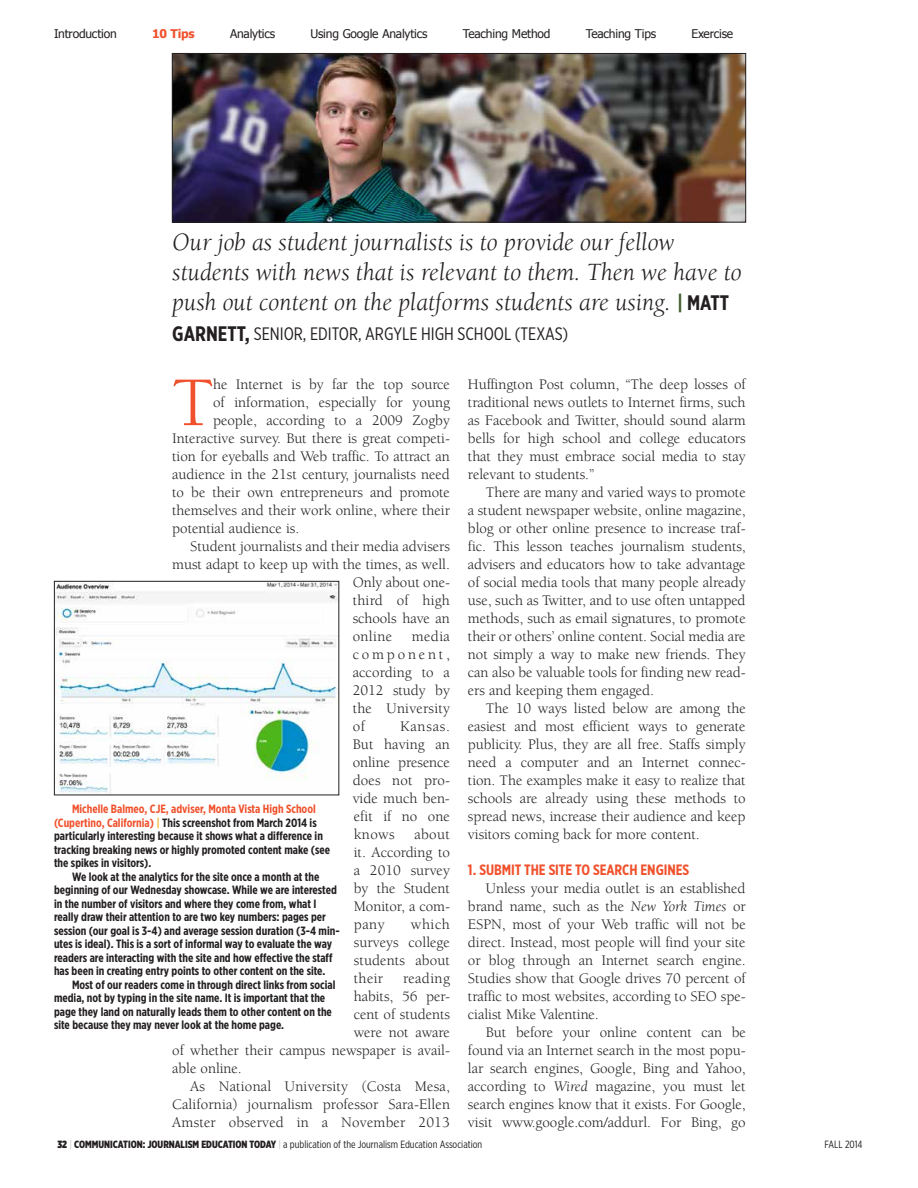
<style>
.page{position:relative;width:918px;height:1188px;background:#fff}
.page>*{position:absolute;margin:0;border:0;box-sizing:border-box;transform-origin:0 0}
.t1{font:71.7px "Berkeley";color:#f0512c}
.t2{font:italic 25.5px/30px "Berkeley";color:#231f20}
.t3{font:18px "Gotham X Narrow";color:#231f20}
.t4{font:15px/18px "Berkeley";letter-spacing:-.005em;color:#231f20;text-align:justify}
.t5{font:700 15px "Gotham X Narrow";letter-spacing:-.005em;color:#f0512c}
.t6{font:15px "Berkeley";letter-spacing:.015em;color:#231f20}
.t7{font:15px "Berkeley";letter-spacing:.025em;color:#231f20}
.t8{font:700 12px/13.5px "Gotham X Narrow";color:#231f20}
.t9{font:12px "Tahoma";letter-spacing:-.015em;color:#231f20}
.t10{font:700 12px "Tahoma";letter-spacing:-.015em;color:#f0512c}
.t11{font:10.5px "Gotham X Narrow";color:#231f20}
.s1{font-family:"Gotham X Narrow";font-weight:700;font-style:normal;font-size:21px;color:#415c2a}
.s2{font-family:"Gotham X Narrow";font-weight:700;font-style:normal;font-size:21px}
.s3{font-weight:700;font-size:21px}
.s4{font-style:italic}
.s5{color:#f0512c}
.s6{color:#f4b642}
.s7{font-weight:900}
.s8{color:#bcbdc0}
</style>
<div class="page">
<img style="left:174px;top:55px;width:570px;height:165px">
<div style="left:172px;top:53px;width:574px;height:169px;border:1px solid #231f20"></div>
<img style="left:56px;top:583px;width:281px;height:210px">
<div style="left:54px;top:581px;width:285px;height:214px;border:1px solid #231f20"></div>
<p class="t9" style="left:54px;top:26px;width:64px">Introduction</p>
<p class="t10" style="left:152px;top:26px;width:44px">10 Tips</p>
<p class="t9" style="left:230px;top:26px;width:47px">Analytics</p>
<p class="t9" style="left:310px;top:26px;width:119px">Using Google Analytics</p>
<p class="t9" style="left:463px;top:26px;width:89px">Teaching Method</p>
<p class="t9" style="left:586px;top:26px;width:72px">Teaching Tips</p>
<p class="t9" style="left:691px;top:26px;width:43px">Exercise</p>
<h2 class="t2" style="left:172px;top:228px;width:571px">Our job as student journalists is to provide our fellow students with news that is relevant to them. Then we have to push out content on the platforms students are using. <span class="s1">|</span> <span class="s2">MATT</span></h2>
<p class="t3" style="left:172px;top:323px;width:397px"><span class="s3">GARNETT,</span> SENIOR, EDITOR, ARGYLE HIGH SCHOOL (TEXAS)</p>
<h1 class="t1" style="left:172px;top:365px;width:43px">T</h1>
<p class="t4" style="left:213px;top:376px;width:238px">he Internet is by far the top source</p>
<p class="t4" style="left:468px;top:376px;width:279px">Huffington Post column, “The deep losses of traditional news outlets to Internet firms, such as Facebook and Twitter, should sound alarm bells for high school and college educators that they must embrace social media to stay relevant to students.”</p>
<p class="t4" style="left:468px;top:484px;width:279px;text-indent:18px">There are many and varied ways to promote a student newspaper website, online magazine, blog or other online presence to increase traf&shy;fic. This lesson teaches journalism students, advisers and educators how to take advantage of social media tools that many people already use, such as Twitter, and to use often untapped methods, such as email signatures, to promote their or others’ online content. Social media are not simply a way to make new friends. They can also be valuable tools for finding new read&shy;ers and keeping them engaged.</p>
<p class="t4" style="left:468px;top:700px;width:279px;text-indent:18px">The 10 ways listed below are among the easiest and most efficient ways to generate publicity. Plus, they are all free. Staffs simply need a computer and an Internet connec&shy;tion. The examples make it easy to realize that schools are already using these methods to spread news, increase their audience and keep visitors coming back for more content.</p>
<p class="t5" style="left:468px;top:861px;width:223px">1. SUBMIT THE SITE TO SEARCH ENGINES</p>
<p class="t4" style="left:468px;top:880px;width:279px;text-indent:18px">Unless your media outlet is an established brand name, such as the <span class="s4">New York Times</span> or ESPN, most of your Web traffic will not be direct. Instead, most people will find your site or blog through an Internet search engine.<br>Studies show that Google drives 70 percent of traffic to most websites, according to SEO spe&shy;cialist Mike Valentine.</p>
<p class="t4" style="left:468px;top:1024px;width:279px;text-indent:18px">But before your online content can be found via an Internet search in the most popu&shy;lar search engines, Google, Bing and Yahoo, according to <span class="s4">Wired</span> magazine, you must let search engines know that it exists. For Google, visit www.google.com/addurl. For Bing, go</p>
<p class="t4" style="left:213px;top:394px;width:238px">of information, especially for young</p>
<p class="t4" style="left:213px;top:412px;width:238px">people, according to a 2009 Zogby</p>
<p class="t4" style="left:172px;top:430px;width:279px">Interactive survey. But there is great competi-</p>
<p class="t4" style="left:172px;top:448px;width:279px">tion for eyeballs and Web traffic. To attract an</p>
<p class="t4" style="left:172px;top:466px;width:279px">audience in the 21st century, journalists need</p>
<p class="t4" style="left:172px;top:484px;width:279px">to be their own entrepreneurs and promote</p>
<p class="t4" style="left:172px;top:502px;width:279px">themselves and their work online, where their</p>
<p class="t4" style="left:172px;top:520px;width:128px">potential audience is.</p>
<p class="t4" style="left:190px;top:538px;width:261px">Student journalists and their media advisers</p>
<p class="t4" style="left:172px;top:556px;width:279px">must adapt to keep up with the times, as well.</p>
<p class="t4" style="left:353px;top:574px;width:99px">Only about one-</p>
<p class="t6" style="left:353px;top:593px;width:99px">third of high</p>
<p class="t4" style="left:353px;top:610px;width:99px">schools have an</p>
<p class="t4" style="left:353px;top:628px;width:41px">online</p>
<p class="t4" style="left:353px;top:628px;width:99px;text-indent:59px">media component, according to a 2012 study by the University of</p>
<p class="t4" style="left:353px;top:718px;width:99px;text-indent:47px">Kansas.<br>But having an online presence does not pro&shy;vide much ben&shy;efit if no one knows</p>
<p class="t8" style="left:54px;top:802px;width:278px;text-indent:18px"><span class="s5">Michelle Balmeo, CJE, adviser, Monta Vista High School (Cupertino, California)</span> <span class="s6">|</span> This screenshot from March 2014 is particularly interesting because it shows what a difference in tracking breaking news or highly promoted content make (see the spikes in visitors).</p>
<p class="t8" style="left:54px;top:869px;width:287px;text-indent:18px">We look at the analytics for the site once a month at the beginning of our Wednesday showcase. While we are interested in the number of visitors and where they come from, what I really draw their attention to are two key numbers: pages per session (our goal is 3-4) and average session duration (3-4 min&shy;utes is ideal). This is a sort of informal way to evaluate the way readers are interacting with the site and how effective the staff has been in creating entry points to other content on the site.</p>
<p class="t8" style="left:54px;top:977px;width:283px;text-indent:18px">Most of our readers come in through direct links from social media, not by typing in the site name. It is important that the page they land on naturally leads them to other content on the site because they may never look at the home page.</p>
<p class="t4" style="left:354px;top:826px;width:98px;text-indent:61px">about it. According to a 2010 survey by the Student Monitor, a com&shy;pany</p>
<p class="t4" style="left:354px;top:916px;width:98px;text-indent:57px">which surveys college students about their</p>
<p class="t7" style="left:403px;top:971px;width:48px">reading</p>
<p class="t4" style="left:354px;top:988px;width:98px">habits, 56 per-</p>
<p class="t4" style="left:354px;top:1006px;width:98px">cent of students</p>
<p class="t4" style="left:354px;top:1024px;width:98px">were not aware</p>
<p class="t4" style="left:172px;top:1042px;width:279px">of whether their campus newspaper is avail-</p>
<p class="t4" style="left:172px;top:1060px;width:71px">able online.</p>
<p class="t4" style="left:190px;top:1078px;width:261px">As National University (Costa Mesa,</p>
<p class="t4" style="left:172px;top:1096px;width:279px">California) journalism professor Sara-Ellen</p>
<p class="t4" style="left:172px;top:1114px;width:279px">Amster observed in a November 2013</p>
<p class="t11" style="left:57px;top:1138px;width:426px"><span class="s7">32</span> <span class="s8">|</span> <span class="s7">COMMUNICATION: JOURNALISM EDUCATION TODAY</span> <span class="s8">|</span> a publication of the Journalism Education Association</p>
<p class="t11" style="left:824px;top:1138px;width:40px">FALL 2014</p>
</div>
